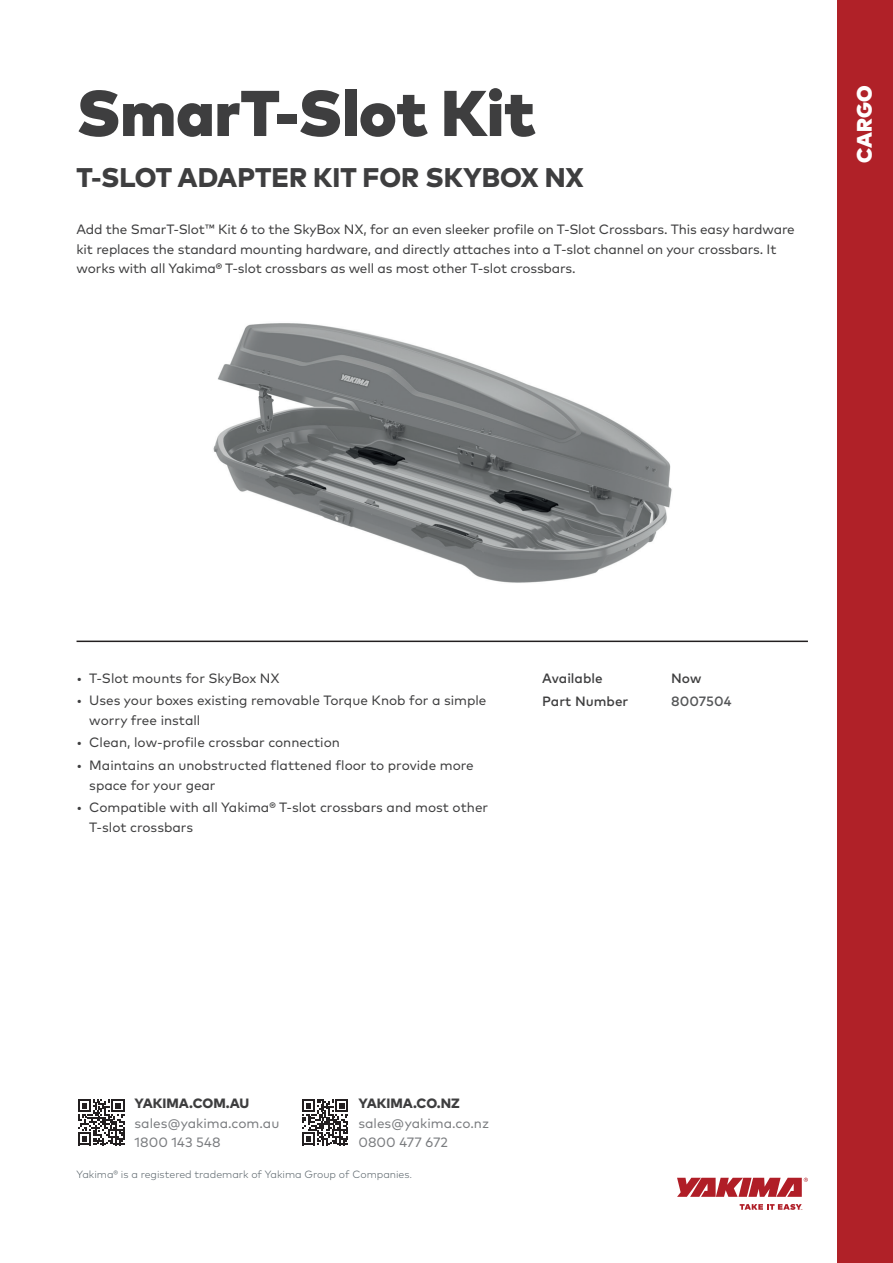
<style>
.page{position:relative;width:893px;height:1263px;background:#fff}
.page>*{position:absolute;margin:0;border:0;box-sizing:border-box;transform-origin:0 0}
.t1{font:900 64.5px "Mark OT";color:#3e3e3f}
.t2{font:800 27px "Mark OT";color:#3e3e3f}
.t3{font:900 21px "Mark OT";letter-spacing:-.005em;color:#fff}
.t4{font:13.5px/19.5px "Mark OT";letter-spacing:-.01em;color:#3e3e3f}
.t5{font:13.5px/19.5px "Mark OT";color:#7a7c7f}
.t6{font:800 13.5px "Mark OT";color:#3e3e3f}
.t7{font:500 13.5px "Mark OT";color:#3e3e3f}
.t8{font:500 13.5px "Mark OT";color:#545557}
.t9{font:300 10.5px "Mark OT";color:#5e686e}
</style>
<div class="page">
<div style="left:838px;top:0;width:55px;height:1263px;background:#b02128"></div>
<hr style="left:77px;top:641px;width:731px;height:1px;background:#231f20">
<svg style="left:677px;top:1178px;width:131px;height:19px"></svg>
<svg style="left:740px;top:1204px;width:62px;height:6px"></svg>
<img style="left:213px;top:323px;width:459px;height:260px">
<svg style="left:78px;top:1099px;width:46px;height:46px"></svg>
<svg style="left:302px;top:1099px;width:46px;height:46px"></svg>
<h1 class="t1" style="left:77px;top:71px;width:461px">SmarT-Slot Kit</h1>
<h2 class="t2" style="left:77px;top:160px;width:509px">T-SLOT ADAPTER KIT FOR SKYBOX NX</h2>
<p class="t4" style="left:77px;top:220px;width:720px">Add the SmarT-Slot™ Kit 6 to the SkyBox NX, for an even sleeker profile on T-Slot Crossbars. This easy hardware kit replaces the standard mounting hardware, and directly attaches into a T-slot channel on your crossbars. It works with all Yakima® T-slot crossbars as well as most other T-slot crossbars.</p>
<h3 class="t3" style="left:850px;top:163px;width:79px;rotate:-90deg">CARGO</h3>
<p class="t4" style="left:77px;top:668px;width:205px">• T-Slot mounts for SkyBox NX</p>
<p class="t4" style="left:89px;top:690px;width:399px;text-indent:-13px">• Uses your boxes existing removable Torque Knob for a simple worry free install</p>
<p class="t4" style="left:77px;top:733px;width:265px">• Clean, low-profile crossbar connection</p>
<p class="t4" style="left:89px;top:755px;width:386px;text-indent:-13px">• Maintains an unobstructed flattened floor to provide more space for your gear</p>
<p class="t4" style="left:89px;top:797px;width:400px;text-indent:-13px">• Compatible with all Yakima® T-slot crossbars and most other<br>T-slot crossbars</p>
<p class="t7" style="left:542px;top:669px;width:62px">Available</p>
<p class="t7" style="left:671px;top:669px;width:32px">Now</p>
<p class="t7" style="left:542px;top:693px;width:88px">Part Number</p>
<p class="t8" style="left:671px;top:693px;width:62px">8007504</p>
<p class="t6" style="left:135px;top:1094px;width:116px">YAKIMA.COM.AU</p>
<p class="t5" style="left:135px;top:1113px;width:146px">sales@yakima.com.au<br>1800 143 548</p>
<p class="t6" style="left:358px;top:1094px;width:103px">YAKIMA.CO.NZ</p>
<p class="t5" style="left:358px;top:1113px;width:132px">sales@yakima.co.nz<br>0800 477 672</p>
<p class="t9" style="left:77px;top:1168px;width:337px">Yakima® is a registered trademark of Yakima Group of Companies.</p>
</div>
